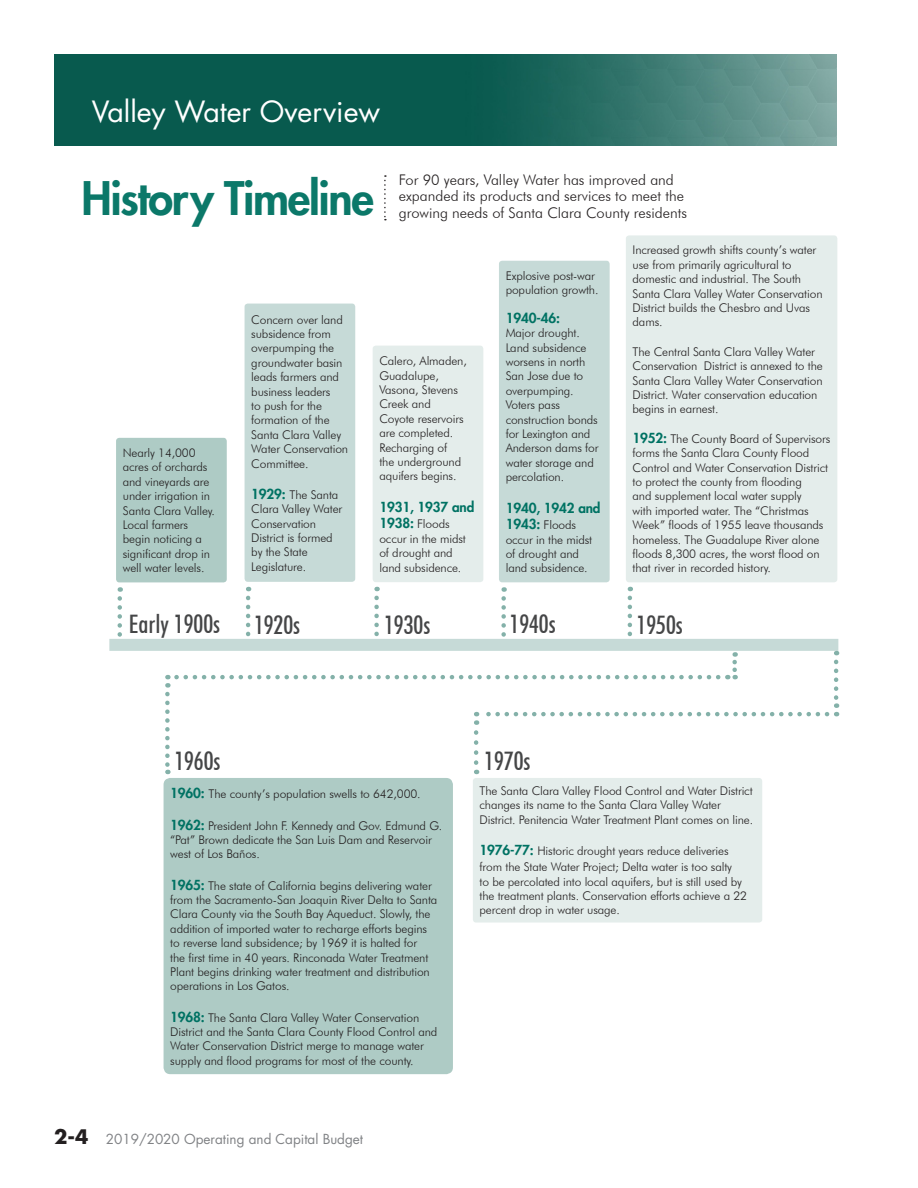
<style>
.page{position:relative;width:918px;height:1188px;background:#fff}
.page>*{position:absolute;margin:0;border:0;box-sizing:border-box;transform-origin:0 0}
.t1{font:800 45px "Futura Std";letter-spacing:-.03em;color:#0b7869}
.t2{font:28.5px "Futura Std";color:#fff}
.t3{font:500 condensed 25.5px "Futura BT";color:#454647}
.t4{font:700 19.5px "Futura Std";color:#231f20}
.t5{font:300 14.7px/16.5px "Futura BT";color:#231f20}
.t6{font:13.5px "Futura Std";color:#808285}
.Normal__Web{font:800 13.5px "Futura Std";letter-spacing:-.01em;color:#007263}
.Normal__Web-2{font:300 12px/14.4px "Futura BT";letter-spacing:-.01em;color:#231f20}
.body{font:300 12px/14.4px "Futura BT";letter-spacing:-.01em;color:#231f20}
.s1{font-family:"Futura Std";font-weight:800;font-size:13.5px;color:#007263}
</style>
<div class="page">
<img style="left:54px;top:55px;width:783px;height:91px">
<svg style="left:165px;top:694px;width:5px;height:80px"></svg>
<div style="left:164px;top:778px;width:289px;height:296px;background:#aecbc5;border-radius:7px"></div>
<svg style="left:118px;top:598px;width:4px;height:39px"></svg>
<svg style="left:628px;top:598px;width:4px;height:39px"></svg>
<div style="left:116px;top:438px;width:111px;height:144px;background:#aecbc5;border-radius:3px"></div>
<svg style="left:246px;top:598px;width:4px;height:39px"></svg>
<div style="left:245px;top:304px;width:110px;height:278px;background:#c6dad7;border-radius:3px"></div>
<svg style="left:374px;top:598px;width:5px;height:39px"></svg>
<div style="left:373px;top:346px;width:110px;height:236px;background:#e4edeb;border-radius:3px"></div>
<svg style="left:501px;top:598px;width:5px;height:39px"></svg>
<div style="left:499px;top:261px;width:111px;height:321px;background:#c6dad7;border-radius:3px"></div>
<div style="left:626px;top:235px;width:211px;height:347px;background:#e4edeb;border-radius:3px"></div>
<svg style="left:474px;top:732px;width:4px;height:42px"></svg>
<div style="left:473px;top:778px;width:289px;height:145px;background:#e4edeb;border-radius:3px"></div>
<div style="left:109px;top:639px;width:729px;height:12px;background:#c6dad7"></div>
<svg style="left:384px;top:175px;width:2px;height:45px"></svg>
<svg style="left:727px;top:652px;width:10px;height:27px"></svg>
<svg style="left:167px;top:675px;width:551px;height:13px"></svg>
<svg style="left:834px;top:662px;width:4px;height:54px"></svg>
<svg style="left:476px;top:712px;width:351px;height:13px"></svg>
<h2 class="t2" style="left:92px;top:93px;width:290px">Valley Water Overview</h2>
<p class="t1" style="left:81px;top:170px;width:294px">History Timeline</p>
<p class="t5" style="left:399px;top:171px;width:290px">For 90 years, Valley Water has improved and expanded its products and services to meet the growing needs of Santa Clara County residents</p>
<p class="Normal__Web-2" style="left:123px;top:446px;width:94px">Nearly 14,000 acres of orchards and vineyards are under irrigation in<br>Santa Clara Valley.<br>Local farmers begin noticing a significant drop in well water levels.</p>
<p class="Normal__Web-2" style="left:251px;top:312px;width:98px">Concern over land subsidence from overpumping the groundwater basin leads farmers and business leaders<br>to push for the formation of the<br>Santa Clara Valley<br>Water Conservation<br>Committee.</p>
<p class="Normal__Web-2" style="left:251px;top:487px;width:93px"><span class="s1">1929:</span> The Santa<br>Clara Valley Water<br>Conservation<br>District is formed by the State<br>Legislature.</p>
<p class="Normal__Web-2" style="left:379px;top:354px;width:89px">Calero, Almaden,<br>Guadalupe,<br>Vasona, Stevens<br>Creek and<br>Coyote reservoirs are completed.<br>Recharging of<br>the underground aquifers begins.</p>
<p class="Normal__Web" style="left:379px;top:498px;width:96px">1931, 1937 and</p>
<p class="Normal__Web-2" style="left:379px;top:517px;width:88px"><span class="s1">1938:</span> Floods occur in the midst of drought and land subsidence.</p>
<p class="Normal__Web-2" style="left:506px;top:268px;width:94px">Explosive post-war population growth.</p>
<p class="Normal__Web" style="left:506px;top:309px;width:56px">1940-46:</p>
<p class="Normal__Web-2" style="left:506px;top:326px;width:94px">Major drought.<br>Land subsidence worsens in north<br>San Jose due to overpumping.<br>Voters pass construction bonds for Lexington and<br>Anderson dams for water storage and percolation.</p>
<p class="Normal__Web" style="left:506px;top:499px;width:96px">1940, 1942 and</p>
<p class="Normal__Web-2" style="left:506px;top:518px;width:88px"><span class="s1">1943:</span> Floods occur in the midst of drought and land subsidence.</p>
<p class="body" style="left:633px;top:243px;width:192px">Increased growth shifts county’s water use from primarily agricultural to domestic and industrial. The South<br>Santa Clara Valley Water Conservation<br>District builds the Chesbro and Uvas dams.</p>
<p class="body" style="left:633px;top:344px;width:192px">The Central Santa Clara Valley Water Conservation District is annexed to the Santa Clara Valley Water Conservation District. Water conservation education begins in earnest.</p>
<p class="body" style="left:633px;top:431px;width:199px"><span class="s1">1952:</span> The County Board of Supervisors forms the Santa Clara County Flood Control and Water Conservation District to protect the county from flooding<br>and supplement local water supply<br>with imported water. The “Christmas Week” floods of 1955 leave thousands homeless. The Guadalupe River alone floods 8,300 acres, the worst flood on that river in recorded history.</p>
<p class="t3" style="left:129px;top:609px;width:93px">Early 1900s</p>
<p class="t3" style="left:637px;top:609px;width:48px">1950s</p>
<p class="t3" style="left:510px;top:608px;width:48px">1940s</p>
<p class="t3" style="left:254px;top:609px;width:48px">1920s</p>
<p class="t3" style="left:384px;top:609px;width:48px">1930s</p>
<p class="t3" style="left:174px;top:745px;width:48px">1960s</p>
<p class="Normal__Web-2" style="left:170px;top:787px;width:252px"><span class="s1">1960:</span> The county’s population swells to 642,000.</p>
<p class="Normal__Web-2" style="left:170px;top:818px;width:273px"><span class="s1">1962:</span> President John F. Kennedy and Gov. Edmund G. “Pat” Brown dedicate the San Luis Dam and Reservoir west of Los Baños.</p>
<p class="Normal__Web-2" style="left:170px;top:878px;width:269px"><span class="s1">1965:</span> The state of California begins delivering water from the Sacramento-San Joaquin River Delta to Santa Clara County via the South Bay Aqueduct. Slowly, the addition of imported water to recharge efforts begins to reverse land subsidence; by 1969 it is halted for<br>the first time in 40 years. Rinconada Water Treatment Plant begins drinking water treatment and distribution operations in Los Gatos.</p>
<p class="Normal__Web-2" style="left:170px;top:1010px;width:269px"><span class="s1">1968:</span> The Santa Clara Valley Water Conservation District and the Santa Clara County Flood Control and Water Conservation District merge to manage water supply and flood programs for most of the county.</p>
<h3 class="t4" style="left:54px;top:1124px;width:36px">2-4</h3>
<p class="t6" style="left:106px;top:1131px;width:259px">2019/2020 Operating and Capital Budget</p>
<p class="t3" style="left:484px;top:745px;width:48px">1970s</p>
<p class="Normal__Web-2" style="left:480px;top:783px;width:275px">The Santa Clara Valley Flood Control and Water District changes its name to the Santa Clara Valley Water<br>District. Penitencia Water Treatment Plant comes on line.</p>
<p class="Normal__Web-2" style="left:480px;top:842px;width:254px;line-height:16.2px"><span class="s1">1976-77:</span> Historic drought years reduce deliveries from the State Water Project; Delta water is too salty</p>
<p class="Normal__Web-2" style="left:480px;top:874px;width:269px">to be percolated into local aquifers, but is still used by the treatment plants. Conservation efforts achieve a 22 percent drop in water usage.</p>
</div>
